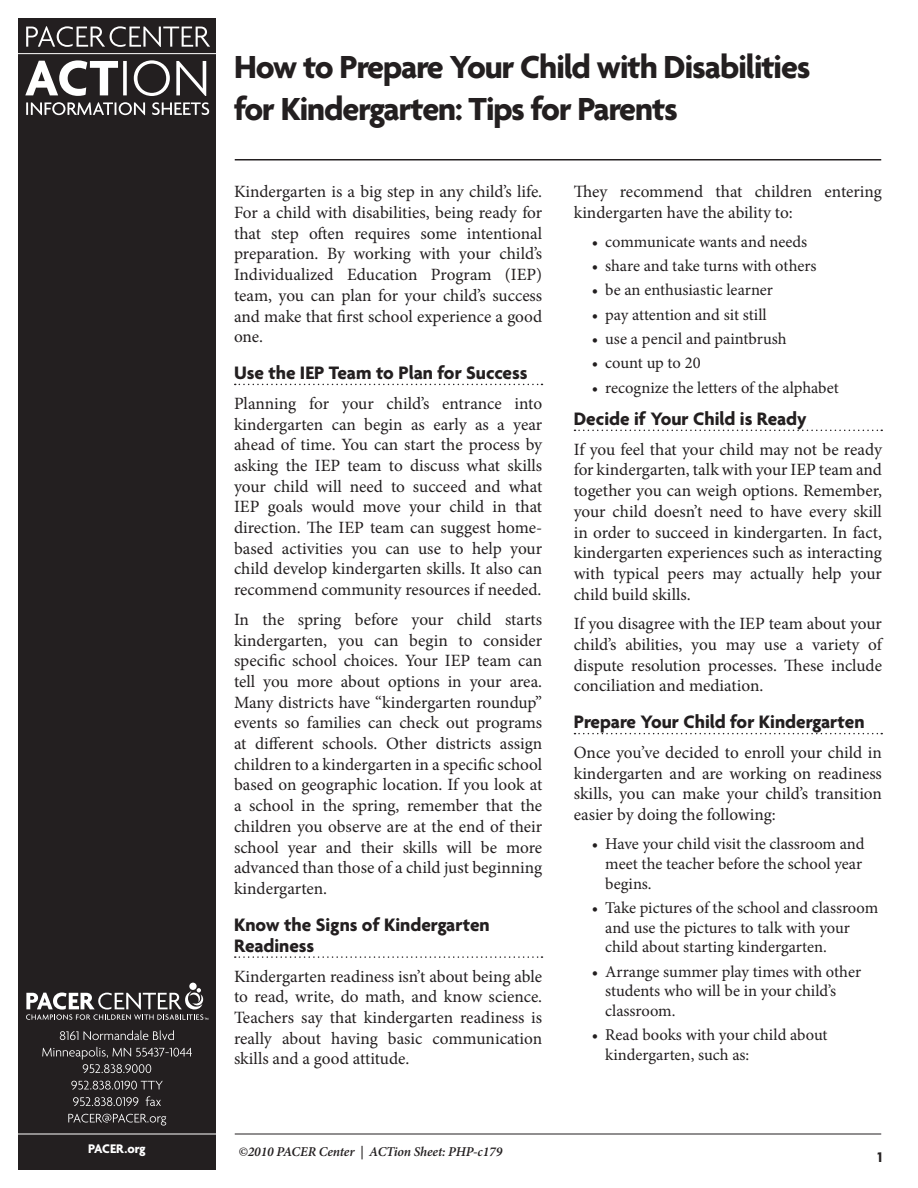
<style>
.page{position:relative;width:918px;height:1188px;background:#fff}
.page>*{position:absolute;margin:0;border:0;box-sizing:border-box;transform-origin:0 0}
.Headline{font:700 34.5px "Agenda";letter-spacing:-.03em;color:#231f20}
.Sub_Head_1{font:700 19.5px/21px "Agenda";color:#231f20}
.Body_Text{font:17.25px/20.7px "Minion Pro";color:#231f20;text-align:justify}
.Bullets{font:16.5px/19.8px "Minion Pro";color:#231f20}
.t1{font:700 15px "Agenda";color:#231f20}
.t2{font:italic 600 13.5px "Minion Pro";letter-spacing:-.01em;color:#231f20}
.Body_Text-2{font:700 13.5px "Agenda";letter-spacing:-.015em;color:#fff}
</style>
<div class="page">
<div style="left:18px;top:18px;width:198px;height:1152px;background:#231f20"></div>
<div style="left:189px;top:983px;width:8px;height:7px;background:#fff;border-radius:50%"></div>
<svg style="left:26px;top:988px;width:182px;height:32px"></svg>
<hr style="left:18px;top:53px;width:198px;height:1px;background:#fff">
<hr style="left:235px;top:1134px;width:646px;height:1px;background:#231f20">
<hr style="left:18px;top:1134px;width:198px;height:1px;background:#fff">
<svg style="left:25px;top:60px;width:181px;height:36px"></svg>
<svg style="left:26px;top:102px;width:183px;height:13px"></svg>
<svg style="left:26px;top:26px;width:184px;height:21px"></svg>
<svg style="left:60px;top:1030px;width:114px;height:10px"></svg>
<svg style="left:42px;top:1047px;width:150px;height:26px"></svg>
<svg style="left:71px;top:1081px;width:92px;height:9px"></svg>
<svg style="left:73px;top:1096px;width:88px;height:10px"></svg>
<svg style="left:68px;top:1114px;width:98px;height:12px"></svg>
<hr style="left:235px;top:159px;width:646px;height:1px;background:#231f20">
<svg style="left:235px;top:384px;width:308px;height:1px"></svg>
<svg style="left:235px;top:956px;width:308px;height:2px"></svg>
<svg style="left:574px;top:430px;width:308px;height:1px"></svg>
<svg style="left:574px;top:733px;width:308px;height:1px"></svg>
<p class="Body_Text-2" style="left:88px;top:1141px;width:59px">PACER.org</p>
<p class="Headline" style="left:234px;top:46px;width:578px">How to Prepare Your Child with Disabilities</p>
<p class="Headline" style="left:234px;top:88px;width:445px">for Kindergarten: Tips for Parents</p>
<p class="Body_Text" style="left:234px;top:182px;width:310px">Kindergarten is a big step in any child’s life.<br>For a child with disabilities, being ready for that step often requires some intentional preparation. By working with your child’s Individualized Education Program (IEP) team, you can plan for your child’s success and make that first school experience a good one.</p>
<p class="Sub_Head_1" style="left:234px;top:362px;width:295px">Use the IEP Team to Plan for Success</p>
<p class="Body_Text" style="left:234px;top:393px;width:310px">Planning for your child’s entrance into kindergarten can begin as early as a year ahead of time. You can start the process by asking the IEP team to discuss what skills your child will need to succeed and what IEP goals would move your child in that direction. The IEP team can suggest home&shy;based activities you can use to help your child develop kindergarten skills. It also can recommend community resources if needed.</p>
<p class="Body_Text" style="left:234px;top:609px;width:310px">In the spring before your child starts kindergarten, you can begin to consider specific school choices. Your IEP team can tell you more about options in your area.<br>Many districts have “kindergarten roundup” events so families can check out programs at different schools. Other districts assign children to a kindergarten in a specific school based on geographic location. If you look at a school in the spring, remember that the children you observe are at the end of their school year and their skills will be more advanced than those of a child just beginning kindergarten.</p>
<p class="Sub_Head_1" style="left:234px;top:914px;width:257px">Know the Signs of Kindergarten<br>Readiness</p>
<p class="Body_Text" style="left:234px;top:966px;width:310px">Kindergarten readiness isn’t about being able to read, write, do math, and know science.<br>Teachers say that kindergarten readiness is really about having basic communication skills and a good attitude.</p>
<p class="t2" style="left:238px;top:1143px;width:265px">©2010 PACER Center | ACTion Sheet: PHP-c179</p>
<p class="Body_Text" style="left:574px;top:182px;width:310px">They recommend that children entering kindergarten have the ability to:</p>
<p class="Bullets" style="left:592px;top:232px;width:217px">• communicate wants and needs</p>
<p class="Bullets" style="left:592px;top:256px;width:226px">• share and take turns with others</p>
<p class="Bullets" style="left:592px;top:280px;width:183px">• be an enthusiastic learner</p>
<p class="Bullets" style="left:592px;top:305px;width:177px">• pay attention and sit still</p>
<p class="Bullets" style="left:592px;top:329px;width:196px">• use a pencil and paintbrush</p>
<p class="Bullets" style="left:592px;top:353px;width:110px">• count up to 20</p>
<p class="Bullets" style="left:592px;top:378px;width:249px">• recognize the letters of the alphabet</p>
<p class="Sub_Head_1" style="left:574px;top:408px;width:234px">Decide if Your Child is Ready</p>
<p class="Body_Text" style="left:574px;top:439px;width:310px">If you feel that your child may not be ready for kindergarten, talk with your IEP team and together you can weigh options. Remember, your child doesn’t need to have every skill in order to succeed in kindergarten. In fact, kindergarten experiences such as interacting with typical peers may actually help your child build skills.</p>
<p class="Body_Text" style="left:574px;top:614px;width:310px">If you disagree with the IEP team about your child’s abilities, you may use a variety of dispute resolution processes. These include conciliation and mediation.</p>
<p class="Sub_Head_1" style="left:574px;top:711px;width:292px">Prepare Your Child for Kindergarten</p>
<p class="Body_Text" style="left:574px;top:742px;width:310px">Once you’ve decided to enroll your child in kindergarten and are working on readiness skills, you can make your child’s transition easier by doing the following:</p>
<p class="Bullets" style="left:605px;top:834px;width:261px;text-indent:-13px">• Have your child visit the classroom and meet the teacher before the school year begins.</p>
<p class="Bullets" style="left:605px;top:898px;width:274px;text-indent:-13px">• Take pictures of the school and classroom and use the pictures to talk with your child about starting kindergarten.</p>
<p class="Bullets" style="left:592px;top:962px;width:271px">• Arrange summer play times with other</p>
<p class="Bullets" style="left:605px;top:981px;width:232px">students who will be in your child’s classroom.</p>
<p class="Bullets" style="left:605px;top:1025px;width:224px;text-indent:-13px">• Read books with your child about kindergarten, such as:</p>
<p class="t1" style="left:877px;top:1148px;width:6px">1</p>
</div>
